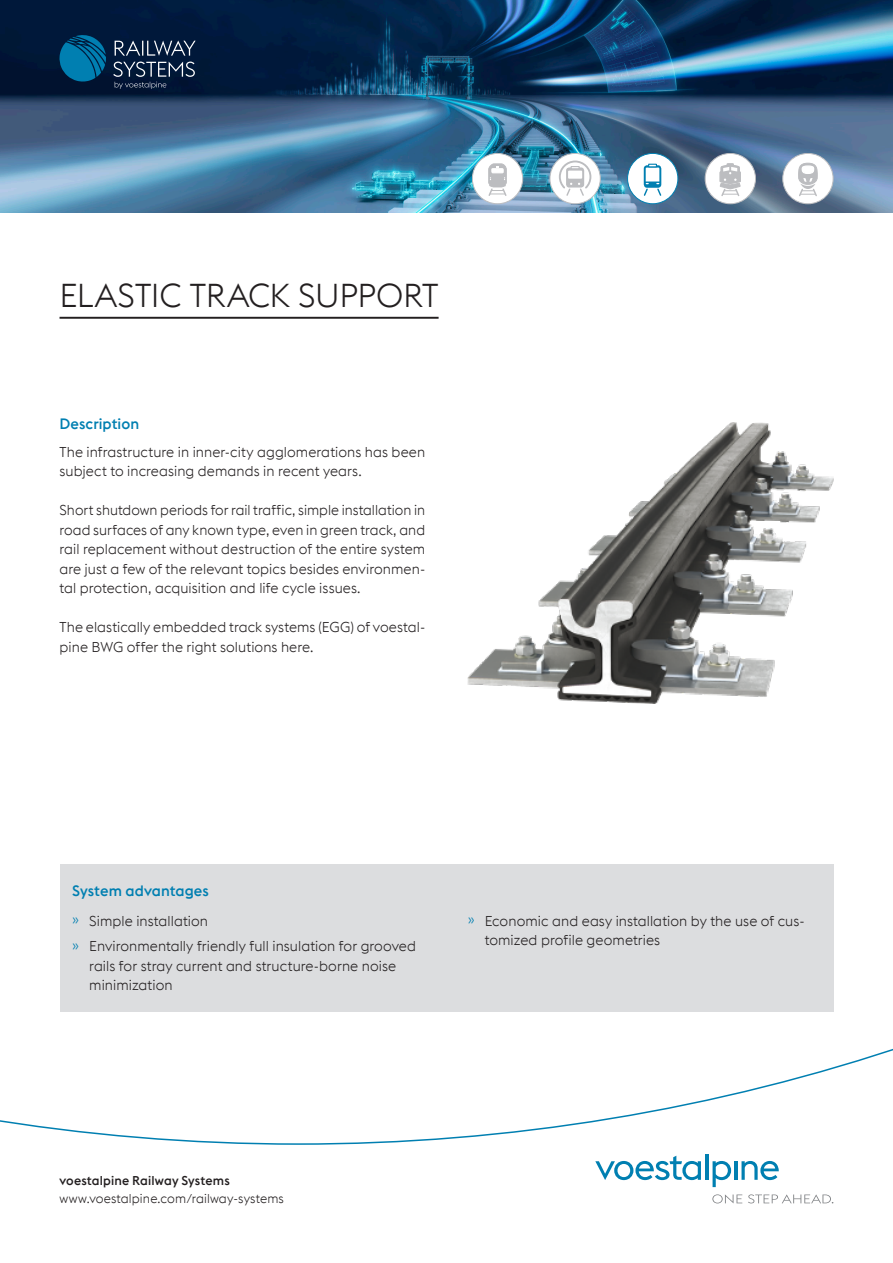
<style>
.page{position:relative;width:893px;height:1263px;background:#fff}
.page>*{position:absolute;margin:0;border:0;box-sizing:border-box;transform-origin:0 0}
.HL-1-schwarz{font:300 33px "voestalpine";letter-spacing:-.01em;color:#231f20}
.Sub-HL-2-boe-Spalten{font:500 15px "voestalpine";letter-spacing:.005em;color:#007fb1}
.Sub-HL-2-boe{font:500 15px "voestalpine";letter-spacing:.005em;color:#007fb1}
.Copy{font:300 14.25px/19.5px "voestalpine";letter-spacing:.005em;color:#231f20}
.t1{font:300 12.75px "voestalpine";letter-spacing:.01em;color:#231f20}
.t2{font:500 12.75px "voestalpine";letter-spacing:.01em;color:#231f20}
.s1{color:#007fb1}
</style>
<div class="page">
<svg style="left:0;top:1048px;width:893px;height:97px"></svg>
<svg style="left:595px;top:1156px;width:106px;height:24px"></svg>
<hr style="left:705px;top:1154px;width:3px;height:26px;background:#007fb1">
<svg style="left:713px;top:1161px;width:18px;height:26px"></svg>
<hr style="left:734px;top:1161px;width:3px;height:19px;background:#007fb1">
<svg style="left:741px;top:1161px;width:38px;height:19px"></svg>
<svg style="left:712px;top:1194px;width:30px;height:9px"></svg>
<svg style="left:748px;top:1194px;width:85px;height:9px"></svg>
<img style="left:0;top:0;width:893px;height:213px">
<svg style="left:59px;top:34px;width:47px;height:48px;background:#005985"></svg>
<svg style="left:115px;top:41px;width:81px;height:15px"></svg>
<svg style="left:113px;top:62px;width:82px;height:27px;background:#273954"></svg>
<hr style="left:60px;top:317px;width:379px;height:2px;background:#231f20">
<img style="left:468px;top:423px;width:365px;height:280px">
<div style="left:472px;top:153px;width:51px;height:51px;background:#fff;border-radius:50%"></div>
<div style="left:472px;top:153px;width:51px;height:51px;border:1px solid #bcbdc0;border-radius:50%"></div>
<svg style="left:488px;top:163px;width:19px;height:33px"></svg>
<div style="left:550px;top:153px;width:50px;height:51px;background:#fff;border-radius:50%"></div>
<div style="left:550px;top:153px;width:51px;height:51px;border:1px solid #bcbdc0;border-radius:50%"></div>
<svg style="left:558px;top:160px;width:34px;height:37px"></svg>
<div style="left:705px;top:153px;width:50px;height:51px;background:#fff;border-radius:50%"></div>
<div style="left:705px;top:153px;width:51px;height:51px;border:1px solid #bcbdc0;border-radius:50%"></div>
<svg style="left:720px;top:163px;width:21px;height:33px"></svg>
<div style="left:783px;top:153px;width:50px;height:51px;background:#fff;border-radius:50%"></div>
<div style="left:782px;top:153px;width:51px;height:51px;border:1px solid #bcbdc0;border-radius:50%"></div>
<svg style="left:798px;top:162px;width:20px;height:34px"></svg>
<div style="left:60px;top:864px;width:773px;height:148px;background:#dcdddf"></div>
<div style="left:628px;top:153px;width:50px;height:51px;background:#fff;border-radius:50%"></div>
<div style="left:627px;top:153px;width:51px;height:51px;border:1px solid #007fb1;border-radius:50%"></div>
<svg style="left:643px;top:164px;width:19px;height:32px"></svg>
<p class="HL-1-schwarz" style="left:60px;top:277px;width:381px">ELASTIC TRACK SUPPORT</p>
<p class="Sub-HL-2-boe" style="left:60px;top:414px;width:81px">Description</p>
<p class="Copy" style="left:60px;top:442px;width:367px">The infrastructure in inner-city agglomerations has been subject to increasing demands in recent years.</p>
<p class="Copy" style="left:60px;top:501px;width:367px;text-align:justify">Short shutdown periods for rail traffic, simple installation in road surfaces of any known type, even in green track, and rail replacement without destruction of the entire system are just a few of the relevant topics besides environmen&shy;tal protection, acquisition and life cycle issues.</p>
<p class="Copy" style="left:60px;top:618px;width:367px">The elastically embedded track systems (EGG) of voestal&shy;pine BWG offer the right solutions here.</p>
<p class="Sub-HL-2-boe-Spalten" style="left:72px;top:882px;width:138px">System advantages</p>
<p class="Copy" style="left:72px;top:911px;width:137px"><span class="s1">»</span> Simple installation</p>
<p class="Copy" style="left:89px;top:937px;width:328px;text-indent:-17px"><span class="s1">»</span> Environmentally friendly full insulation for grooved rails for stray current and structure-borne noise minimization</p>
<p class="Copy" style="left:485px;top:911px;width:321px;text-indent:-17px"><span class="s1">»</span> Economic and easy installation by the use of cus&shy;tomized profile geometries</p>
<p class="t2" style="left:60px;top:1173px;width:172px">voestalpine Railway Systems</p>
<p class="t1" style="left:60px;top:1191px;width:226px">www.voestalpine.com/railway-systems</p>
</div>
